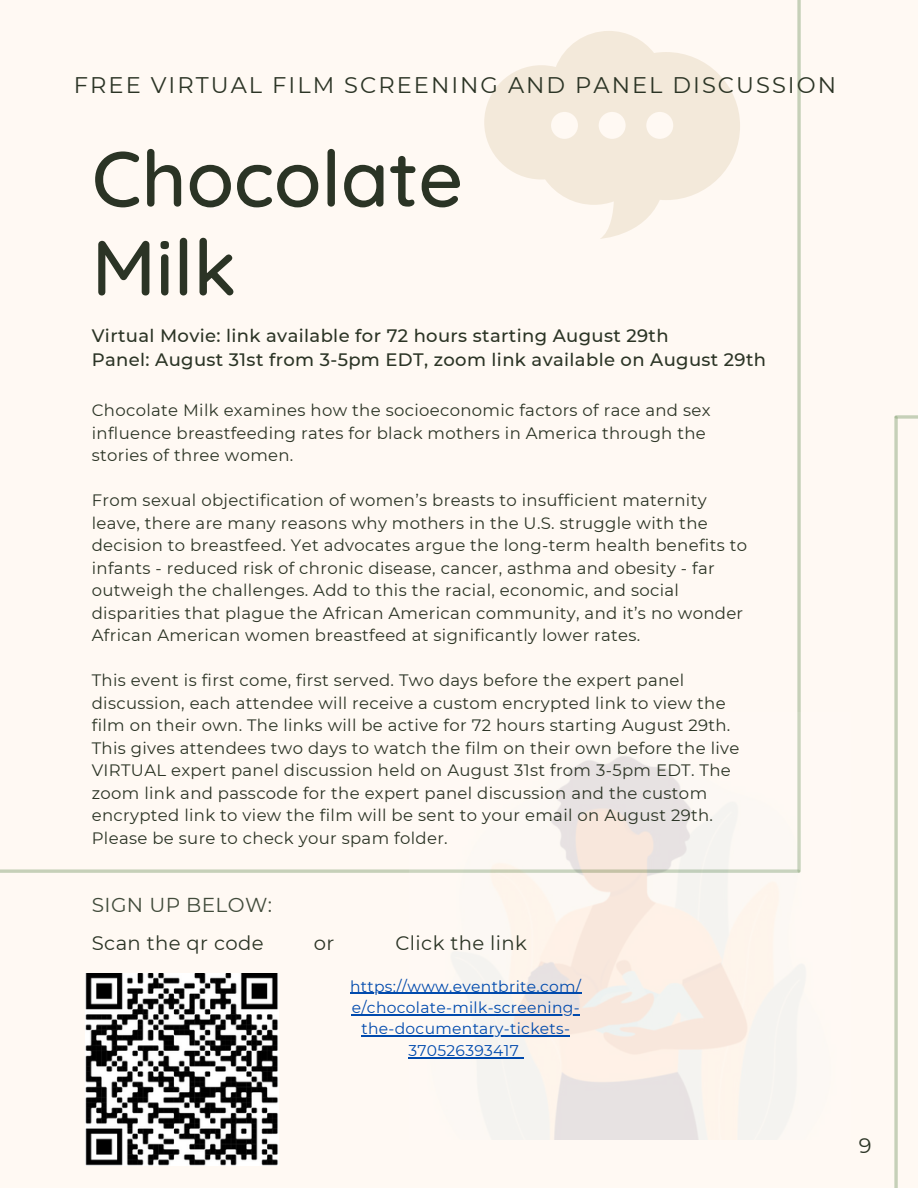
<style>
.page{position:relative;width:918px;height:1188px;background:#fff9f3}
.page>*{position:absolute;margin:0;border:0;box-sizing:border-box;transform-origin:0 0}
.t1{font:500 78px/88.8px "Quicksand";color:#2b3425}
.t2{font:22.65px "Montserrat";letter-spacing:.09em;color:#2b3425}
.t3{font:21px "Montserrat";color:#2b3425}
.t4{font:20.1px "Montserrat";letter-spacing:.02em;color:#414b3b}
.t5{font:19.65px "Montserrat";letter-spacing:.02em;color:#2b3425}
.t6{font:500 18px/24.8px "Montserrat";letter-spacing:.02em;color:#2b3425}
.t7{font:16.5px/22.5px "Montserrat";letter-spacing:.02em;color:#2b3425}
.t8{font:15.45px/21.3px "Montserrat";letter-spacing:.02em;color:#004aad;text-align:center}
</style>
<div class="page">
<svg style="left:484px;top:31px;width:256px;height:208px;fill:#f3e9da"></svg>
<div style="left:551px;top:112px;width:27px;height:27px;background:#fff9f3;border-radius:50%"></div>
<div style="left:599px;top:112px;width:27px;height:27px;background:#fff9f3;border-radius:50%"></div>
<div style="left:646px;top:112px;width:27px;height:27px;background:#fff9f3;border-radius:50%"></div>
<svg style="left:797px;top:0;width:4px;height:712px;fill:#cdd5bf"></svg>
<svg style="left:0;top:869px;width:410px;height:4px;fill:#cdd5c0"></svg>
<img style="left:410px;top:712px;width:395px;height:428px">
<svg style="left:894px;top:417px;width:4px;height:771px;fill:#c9d3bb"></svg>
<svg style="left:896px;top:415px;width:22px;height:4px"></svg>
<img style="left:85px;top:973px;width:194px;height:192px">
<hr style="left:350px;top:993px;width:232px;height:1px;background:#004aad">
<hr style="left:352px;top:1014px;width:228px;height:1px;background:#004aad">
<hr style="left:361px;top:1036px;width:209px;height:1px;background:#004aad">
<hr style="left:408px;top:1057px;width:111px;height:1px;background:#004aad">
<h2 class="t2" style="left:74px;top:71px;width:764px">FREE VIRTUAL FILM SCREENING AND PANEL DISCUSSION</h2>
<h1 class="t1" style="left:92px;top:133px;width:373px">Chocolate<br>Milk</h1>
<p class="t6" style="left:92px;top:323px;width:676px">Virtual Movie: link available for 72 hours starting August 29th<br>Panel: August 31st from 3-5pm EDT, zoom link available on August 29th</p>
<p class="t7" style="left:92px;top:399px;width:620px">Chocolate Milk examines how the socioeconomic factors of race and sex influence breastfeeding rates for black mothers in America through the stories of three women.</p>
<p class="t7" style="left:92px;top:489px;width:657px">From sexual objectification of women’s breasts to insufficient maternity leave, there are many reasons why mothers in the U.S. struggle with the decision to breastfeed. Yet advocates argue the long-term health benefits to infants - reduced risk of chronic disease, cancer, asthma and obesity - far outweigh the challenges. Add to this the racial, economic, and social disparities that plague the African American community, and it’s no wonder African American women breastfeed at significantly lower rates.</p>
<p class="t7" style="left:92px;top:669px;width:649px">This event is first come, first served. Two days before the expert panel discussion, each attendee will receive a custom encrypted link to view the film on their own. The links will be active for 72 hours starting August 29th.<br>This gives attendees two days to watch the film on their own before the live VIRTUAL expert panel discussion held on August 31st from 3-5pm EDT. The zoom link and passcode for the expert panel discussion and the custom encrypted link to view the film will be sent to your email on August 29th.<br>Please be sure to check your spam folder.</p>
<p class="t4" style="left:92px;top:893px;width:182px">SIGN UP BELOW:</p>
<p class="t5" style="left:92px;top:931px;width:173px">Scan the qr code</p>
<p class="t5" style="left:314px;top:931px;width:22px">or</p>
<p class="t5" style="left:395px;top:931px;width:133px">Click the link</p>
<p class="t8" style="left:350px;top:976px;width:232px">https://www.eventbrite.com/ e/chocolate-milk-screening&shy;the-documentary-tickets-<br>370526393417</p>
<p class="t3" style="left:859px;top:1132px;width:14px">9</p>
</div>
